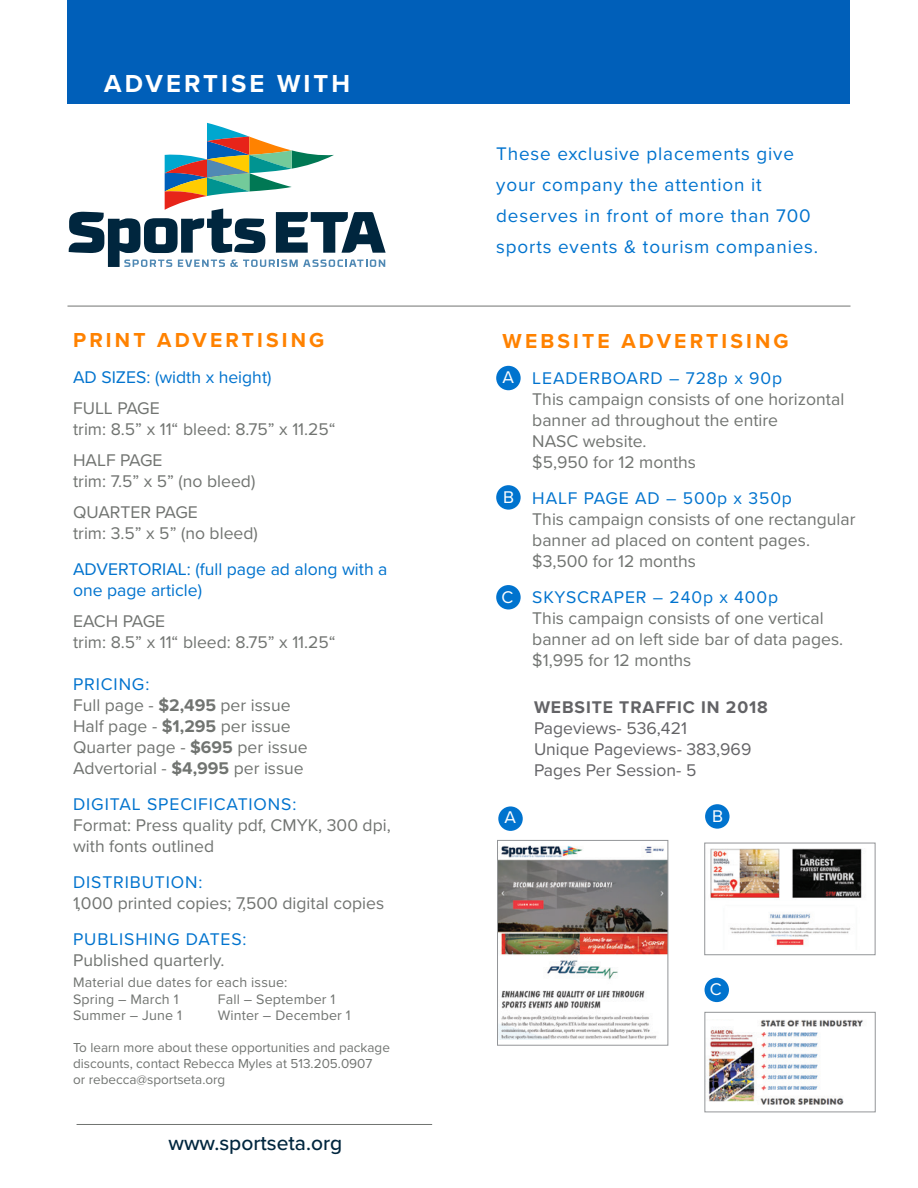
<style>
.page{position:relative;width:918px;height:1188px;background:#fff}
.page>*{position:absolute;margin:0;border:0;box-sizing:border-box;transform-origin:0 0}
.t1{font:700 25.5px "Proxima Nova";letter-spacing:.12em;color:#fff}
.t2{font:700 21px "Proxima Nova";letter-spacing:.15em;color:#ff8200}
.t3{font:500 21px "Proxima Nova";color:#00263e}
.t4{font:18.9px/31px "Proxima Nova";letter-spacing:.045em;color:#0073ce}
.t5{font:17.55px/21px "Proxima Nova";color:#717471}
.t6{font:17.55px "Proxima Nova";letter-spacing:.05em;color:#0073ce}
.t7{font:17.55px/21px "Proxima Nova";color:#0073ce}
.t8{font:17.55px/21px "Proxima Nova";color:#636366}
.t9{font:700 17.55px "Proxima Nova";letter-spacing:.05em;color:#636366}
.t10{font:17.55px "Proxima Nova";color:#fff}
.t11{font:14.25px/16.5px "Proxima Nova";letter-spacing:.01em;color:#717471}
.t12{font:13.5px/15.8px "Proxima Nova";color:#717471}
.s1{color:#0073ce}
.s2{font-weight:700}
</style>
<div class="page">
<hr style="left:77px;top:1124px;width:355px;height:1px;background:#717471">
<svg style="left:69px;top:123px;width:317px;height:144px"></svg>
<div style="left:68px;top:0;width:782px;height:104px;background:#005fb9"></div>
<hr style="left:67px;top:306px;width:784px;height:1px;background:#717471">
<div style="left:498px;top:806px;width:25px;height:25px;background:#0073ce;border-radius:50%"></div>
<div style="left:705px;top:978px;width:24px;height:24px;background:#0073ce;border-radius:50%"></div>
<div style="left:496px;top:366px;width:25px;height:24px;background:#0073ce;border-radius:50%"></div>
<div style="left:496px;top:585px;width:25px;height:24px;background:#0073ce;border-radius:50%"></div>
<div style="left:496px;top:485px;width:25px;height:25px;background:#0073ce;border-radius:50%"></div>
<img style="left:499px;top:845px;width:167px;height:194px">
<img style="left:708px;top:1020px;width:155px;height:85px">
<div style="left:705px;top:804px;width:25px;height:25px;background:#0073ce;border-radius:50%"></div>
<div style="left:497px;top:840px;width:171px;height:205px;border:1px solid #939598"></div>
<img style="left:710px;top:848px;width:152px;height:98px">
<div style="left:705px;top:843px;width:170px;height:112px;border:1px solid #939598"></div>
<div style="left:705px;top:1012px;width:170px;height:100px;border:1px solid #939598"></div>
<h1 class="t1" style="left:104px;top:64px;width:247px">ADVERTISE WITH</h1>
<p class="t2" style="left:73px;top:325px;width:253px">PRINT ADVERTISING</p>
<p class="t7" style="left:73px;top:366px;width:200px">AD SIZES: (width x height)</p>
<p class="t5" style="left:73px;top:397px;width:264px">FULL PAGE<br>trim: 8.5” x 11“ bleed: 8.75” x 11.25“</p>
<p class="t5" style="left:73px;top:449px;width:184px">HALF PAGE<br>trim: 7.5” x 5” (no bleed)</p>
<p class="t5" style="left:73px;top:501px;width:186px">QUARTER PAGE<br>trim: 3.5” x 5” (no bleed)</p>
<p class="t7" style="left:73px;top:558px;width:316px">ADVERTORIAL: (full page ad along with a one page article)</p>
<p class="t5" style="left:73px;top:609px;width:264px">EACH PAGE<br>trim: 8.5” x 11“ bleed: 8.75” x 11.25“</p>
<p class="t5" style="left:73px;top:672px;width:236px"><span class="s1">PRICING:<br></span>Full page - <span class="s2">$2,495</span> per issue<br>Half page - <span class="s2">$1,295</span> per issue<br>Quarter page - <span class="s2">$695</span> per issue<br>Advertorial - <span class="s2">$4,995</span> per issue</p>
<p class="t6" style="left:73px;top:791px;width:225px">DIGITAL SPECIFICATIONS:</p>
<p class="t5" style="left:73px;top:813px;width:319px">Format: Press quality pdf, CMYK, 300 dpi, with fonts outlined</p>
<p class="t6" style="left:73px;top:869px;width:131px">DISTRIBUTION:</p>
<p class="t5" style="left:73px;top:891px;width:313px">1,000 printed copies; 7,500 digital copies</p>
<p class="t6" style="left:73px;top:926px;width:175px">PUBLISHING DATES:</p>
<p class="t5" style="left:73px;top:948px;width:153px">Published quarterly.</p>
<p class="t11" style="left:73px;top:973px;width:216px">Material due dates for each issue:<br>Spring – March 1</p>
<p class="t11" style="left:218px;top:990px;width:119px">Fall – September 1</p>
<p class="t11" style="left:73px;top:1006px;width:110px">Summer – June 1</p>
<p class="t11" style="left:218px;top:1006px;width:134px">Winter – December 1</p>
<p class="t12" style="left:73px;top:1039px;width:318px">To learn more about these opportunities and package discounts, contact Rebecca Myles at 513.205.0907<br>or rebecca@sportseta.org</p>
<p class="t3" style="left:168px;top:1127px;width:175px">www.sportseta.org</p>
<p class="t4" style="left:496px;top:137px;width:324px">These exclusive placements give your company the attention it deserves in front of more than 700 sports events &amp; tourism companies.</p>
<p class="t2" style="left:503px;top:325px;width:288px">WEBSITE ADVERTISING</p>
<p class="t6" style="left:532px;top:365px;width:251px">LEADERBOARD – 728p x 90p</p>
<p class="t5" style="left:532px;top:388px;width:313px">This campaign consists of one horizontal banner ad throughout the entire<br>NASC website.<br>$5,950 for 12 months</p>
<p class="t6" style="left:532px;top:485px;width:261px">HALF PAGE AD – 500p x 350p</p>
<p class="t5" style="left:532px;top:508px;width:325px">This campaign consists of one rectangular banner ad placed on content pages. $3,500 for 12 months</p>
<p class="t6" style="left:532px;top:584px;width:247px">SKYSCRAPER – 240p x 400p</p>
<p class="t5" style="left:532px;top:607px;width:313px">This campaign consists of one vertical banner ad on left side bar of data pages. $1,995 for 12 months</p>
<p class="t10" style="left:503px;top:364px;width:13px">A</p>
<p class="t10" style="left:503px;top:484px;width:13px">B</p>
<p class="t10" style="left:501px;top:584px;width:13px">C</p>
<p class="t10" style="left:505px;top:804px;width:13px">A</p>
<p class="t9" style="left:534px;top:694px;width:235px">WEBSITE TRAFFIC IN 2018</p>
<p class="t8" style="left:534px;top:717px;width:219px">Pageviews- 536,421<br>Unique Pageviews- 383,969<br>Pages Per Session- 5</p>
<p class="t10" style="left:712px;top:803px;width:13px">B</p>
<p class="t10" style="left:710px;top:977px;width:13px">C</p>
</div>
